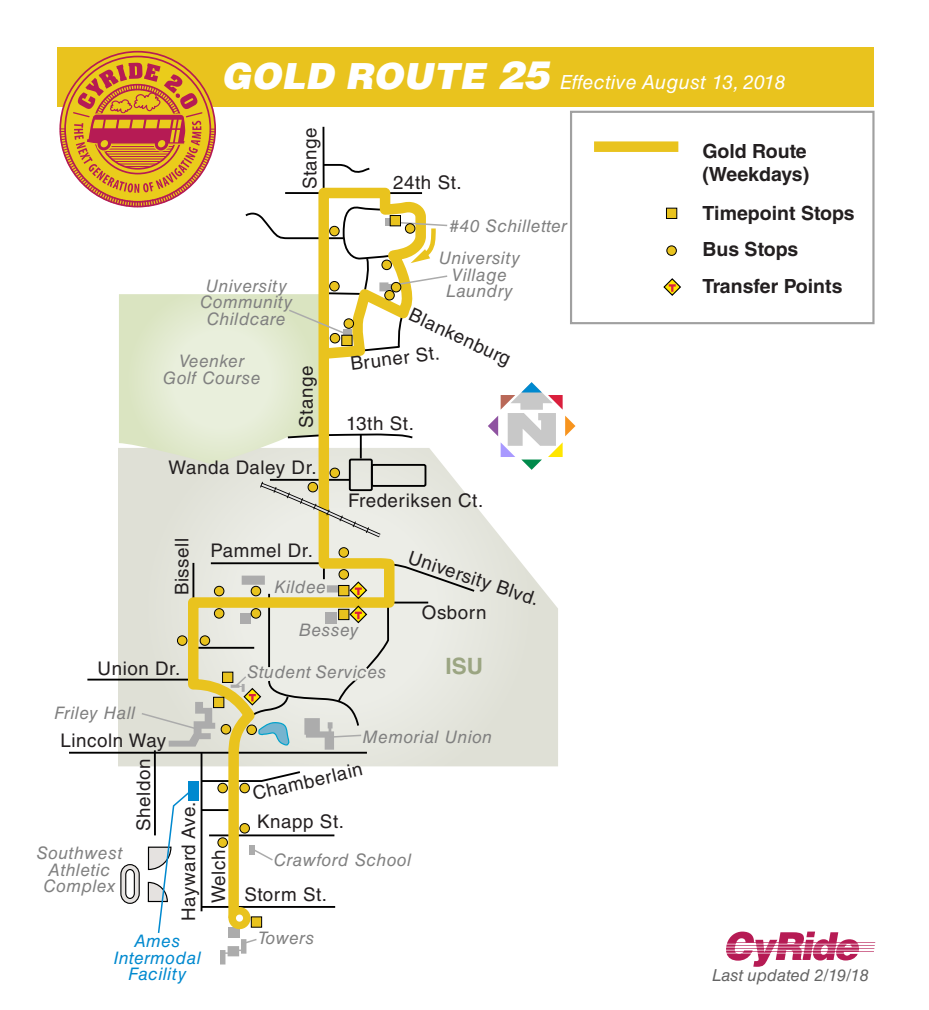
<style>
.page{position:relative;width:929px;height:1010px;background:#fff}
.page>*{position:absolute;margin:0;border:0;box-sizing:border-box;transform-origin:0 0}
.t1{font:700 22.5px "Helvetica LT Std";color:#9ba582}
.t2{font:700 19.5px/36.8px "Helvetica LT Std";color:#231f20}
.t3{font:italic 19.5px "Helvetica LT Std";letter-spacing:.02em;color:#fff}
.t4{font:18.75px "Helvetica LT Std";letter-spacing:.03em;color:#231f20}
.t5{font:18.75px "Helvetica LT Std";letter-spacing:.01em;color:#231f20}
.t6{font:italic 17.25px/16.5px "Helvetica LT Std";letter-spacing:.035em;color:#808080;text-align:center}
.t7{font:italic 17.25px/16.5px "Helvetica LT Std";letter-spacing:.035em;color:#0089cf;text-align:center}
.t8{font:italic 16.5px "Helvetica LT Std";color:#646464}
.s1{font-weight:900;font-size:36px}
.s2{font-weight:900;font-size:39px}
</style>
<div class="page">
<svg style="left:118px;top:464px;width:440px;height:302px"></svg>
<hr style="left:69px;top:751px;width:298px;height:2px;background:#000">
<hr style="left:87px;top:678px;width:103px;height:2px;background:#000">
<hr style="left:154px;top:750px;width:2px;height:85px;background:#000">
<svg style="left:183px;top:464px;width:248px;height:501px"></svg>
<svg style="left:228px;top:907px;width:22px;height:22px"></svg>
<svg style="left:253px;top:477px;width:134px;height:66px;background:#dbdac8"></svg>
<svg style="left:220px;top:937px;width:38px;height:27px"></svg>
<svg style="left:252px;top:848px;width:22px;height:14px"></svg>
<svg style="left:120px;top:790px;width:71px;height:144px"></svg>
<div style="left:251px;top:916px;width:11px;height:11px;background:#e9c31e;border:1px solid #000"></div>
<div style="left:339px;top:547px;width:9px;height:10px;background:#e9c31e;border-radius:50%"></div>
<div style="left:339px;top:547px;width:10px;height:10px;border:1px solid #000;border-radius:50%"></div>
<div style="left:308px;top:482px;width:9px;height:10px;background:#e9c31e;border-radius:50%"></div>
<div style="left:308px;top:482px;width:10px;height:10px;border:1px solid #000;border-radius:50%"></div>
<div style="left:330px;top:468px;width:9px;height:9px;background:#e9c31e;border-radius:50%"></div>
<div style="left:330px;top:468px;width:10px;height:10px;border:1px solid #000;border-radius:50%"></div>
<div style="left:218px;top:837px;width:9px;height:10px;background:#e9c31e;border-radius:50%"></div>
<div style="left:217px;top:837px;width:11px;height:10px;border:1px solid #000;border-radius:50%"></div>
<div style="left:240px;top:823px;width:9px;height:10px;background:#e9c31e;border-radius:50%"></div>
<div style="left:239px;top:823px;width:11px;height:10px;border:1px solid #000;border-radius:50%"></div>
<div style="left:240px;top:783px;width:9px;height:9px;background:#e9c31e;border-radius:50%"></div>
<div style="left:239px;top:783px;width:11px;height:10px;border:1px solid #000;border-radius:50%"></div>
<div style="left:218px;top:783px;width:9px;height:9px;background:#e9c31e;border-radius:50%"></div>
<div style="left:217px;top:783px;width:11px;height:10px;border:1px solid #000;border-radius:50%"></div>
<svg style="left:140px;top:561px;width:336px;height:222px;background:#dfddc9"></svg>
<div style="left:57px;top:47px;width:816px;height:60px;background:#e9c31e"></div>
<div style="left:570px;top:111px;width:304px;height:213px;border:2px solid #a0a0a0"></div>
<div style="left:594px;top:141px;width:84px;height:11px;background:#e9c31e"></div>
<svg style="left:663px;top:278px;width:18px;height:18px"></svg>
<div style="left:666px;top:208px;width:11px;height:11px;background:#e9c31e;border:1px solid #000"></div>
<div style="left:666px;top:246px;width:10px;height:9px;background:#e9c31e;border-radius:50%"></div>
<div style="left:666px;top:245px;width:10px;height:11px;border:1px solid #000;border-radius:50%"></div>
<svg style="left:488px;top:382px;width:87px;height:88px"></svg>
<svg style="left:726px;top:931px;width:149px;height:35px"></svg>
<svg style="left:60px;top:63px;width:388px;height:401px"></svg>
<p class="t3" style="left:221px;top:71px;width:566px"><span class="s1">GOLD ROUTE</span> <span class="s2">25</span> Effective August 13, 2018</p>
<p class="t4" style="left:299px;top:189px;width:64px;rotate:-90deg">Stange</p>
<p class="t6" style="left:200px;top:277px;width:94px">University<br>Community<br>Childcare</p>
<p class="t6" style="left:163px;top:352px;width:99px;line-height:17.2px">Veenker<br>Golf Course</p>
<p class="t4" style="left:295px;top:428px;width:64px;rotate:-90deg">Stange</p>
<p class="t4" style="left:169px;top:456px;width:150px">Wanda Daley Dr.</p>
<p class="t4" style="left:393px;top:172px;width:70px">24th St.</p>
<p class="t6" style="left:449px;top:218px;width:119px">#40 Schilletter</p>
<p class="t6" style="left:439px;top:250px;width:83px">University<br>Village<br>Laundry</p>
<p class="t4" style="left:415px;top:304px;width:111px;rotate:25deg">Blankenburg</p>
<p class="t4" style="left:349px;top:353px;width:91px;rotate:-7deg">Bruner St.</p>
<p class="t4" style="left:346px;top:412px;width:69px">13th St.</p>
<p class="t4" style="left:348px;top:490px;width:137px">Frederiksen Ct.</p>
<p class="t4" style="left:171px;top:595px;width:59px;rotate:-90deg">Bissell</p>
<p class="t4" style="left:98px;top:657px;width:84px">Union Dr.</p>
<p class="t4" style="left:211px;top:539px;width:104px">Pammel Dr.</p>
<p class="t6" style="left:274px;top:578px;width:53px">Kildee</p>
<p class="t6" style="left:299px;top:621px;width:61px">Bessey</p>
<p class="t6" style="left:247px;top:664px;width:141px">Student Services</p>
<p class="t4" style="left:412px;top:545px;width:138px;rotate:19deg">University Blvd.</p>
<p class="t4" style="left:422px;top:601px;width:66px">Osborn</p>
<h1 class="t1" style="left:445px;top:652px;width:39px">ISU</h1>
<p class="t6" style="left:54px;top:704px;width:83px">Friley Hall</p>
<p class="t4" style="left:61px;top:729px;width:107px">Lincoln Way</p>
<p class="t6" style="left:36px;top:844px;width:87px">Southwest<br>Athletic<br>Complex</p>
<p class="t4" style="left:133px;top:830px;width:74px;rotate:-90deg">Sheldon</p>
<p class="t5" style="left:178px;top:920px;width:121px;rotate:-90deg">Hayward Ave.</p>
<p class="t7" style="left:114px;top:933px;width:89px">Ames<br>Intermodal<br>Facility</p>
<p class="t4" style="left:208px;top:903px;width:55px;rotate:-90deg">Welch</p>
<p class="t6" style="left:362px;top:729px;width:131px">Memorial Union</p>
<p class="t4" style="left:250px;top:783px;width:114px;rotate:-13deg">Chamberlain</p>
<p class="t4" style="left:257px;top:810px;width:88px">Knapp St.</p>
<p class="t6" style="left:274px;top:852px;width:139px">Crawford School</p>
<p class="t4" style="left:244px;top:884px;width:84px">Storm St.</p>
<p class="t6" style="left:258px;top:929px;width:58px">Towers</p>
<p class="t2" style="left:702px;top:140px;width:108px;line-height:22.5px">Gold Route (Weekdays)</p>
<p class="t2" style="left:702px;top:194px;width:154px">Timepoint Stops<br>Bus Stops<br>Transfer Points</p>
<p class="t8" style="left:712px;top:965px;width:158px">Last updated 2/19/18</p>
</div>
